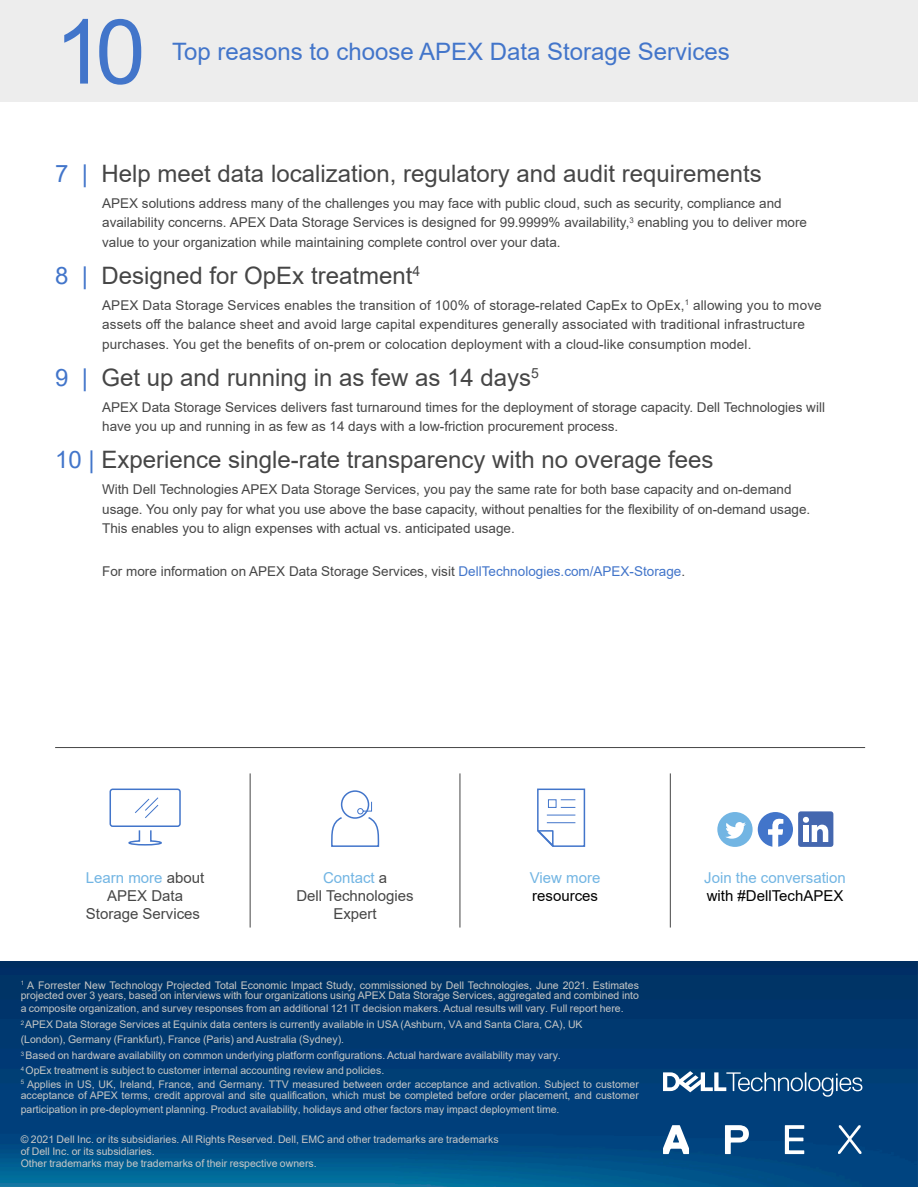
<style>
.page{position:relative;width:918px;height:1188px;background:#fff}
.page>*{position:absolute;margin:0;border:0;box-sizing:border-box;transform-origin:0 0}
.t1{font:90px "Arial";color:#4275ca}
.List_Copy{font:24px "Arial";color:#464646}
.List_item_subheading{font:24px "Arial";color:#464646}
.Conclusion_copy{font:24px "Arial";color:#4275ca}
.t2{font:15px/18px "Arial";color:#464646;text-align:center}
.t3{font:15px/18px "Arial";color:#72b5e3}
.t4{font:15px/18px "Arial";color:#000}
.List_Copy-2{font:13.5px "Arial";color:#464646}
.t5{font:10.5px/16px "Arial";color:#c7c8c6}
.s1{color:#4275ca}
.s2{color:#72b5e3}
.s3{color:#fff}
.s4{color:#000}
</style>
<div class="page">
<img style="left:0;top:961px;width:918px;height:226px">
<svg style="left:758px;top:812px;width:35px;height:35px"></svg>
<div style="left:717px;top:812px;width:36px;height:35px;background:#72b5e3;border-radius:50%"></div>
<svg style="left:725px;top:822px;width:21px;height:17px"></svg>
<div style="left:798px;top:811px;width:35px;height:36px;background:#4467af;border-radius:3px"></div>
<svg style="left:803px;top:817px;width:25px;height:25px"></svg>
<hr style="left:250px;top:773px;width:1px;height:155px;background:#464646">
<hr style="left:460px;top:773px;width:1px;height:155px;background:#464646">
<hr style="left:670px;top:773px;width:1px;height:155px;background:#464646">
<svg style="left:537px;top:788px;width:49px;height:59px"></svg>
<div style="left:341px;top:790px;width:28px;height:29px;border:2px solid #4275ca;border-radius:50%"></div>
<svg style="left:331px;top:801px;width:49px;height:46px"></svg>
<div style="left:110px;top:789px;width:71px;height:38px;border:2px solid #4275ca;border-radius:2px"></div>
<svg style="left:135px;top:797px;width:24px;height:21px"></svg>
<svg style="left:128px;top:830px;width:34px;height:16px"></svg>
<hr style="left:55px;top:747px;width:810px;height:1px;background:#464646">
<div style="left:0;top:0;width:918px;height:101px;background:#ededed"></div>
<svg style="left:663px;top:1125px;width:26px;height:29px"></svg>
<svg style="left:725px;top:1125px;width:24px;height:29px"></svg>
<svg style="left:785px;top:1125px;width:19px;height:29px"></svg>
<svg style="left:838px;top:1125px;width:23px;height:29px"></svg>
<svg style="left:663px;top:1071px;width:199px;height:26px"></svg>
<p class="t1" style="left:54px;top:-10px;width:93px">10</p>
<p class="Conclusion_copy" style="left:172px;top:35px;width:559px">Top reasons to choose APEX Data Storage Services</p>
<p class="List_item_subheading" style="left:55px;top:157px;width:708px"><span class="s1">7 |</span> Help meet data localization, regulatory and audit requirements</p>
<p class="List_Copy-2" style="left:102px;top:194px;width:681px">APEX solutions address many of the challenges you may face with public cloud, such as security, compliance and</p>
<p class="List_Copy-2" style="left:102px;top:213px;width:706px">availability concerns. APEX Data Storage Services is designed for 99.9999% availability,<sup>3</sup> enabling you to deliver more</p>
<p class="List_Copy-2" style="left:102px;top:233px;width:460px">value to your organization while maintaining complete control over your data.</p>
<p class="List_item_subheading" style="left:55px;top:259px;width:367px"><span class="s1">8 |</span> Designed for OpEx treatment<sup>4</sup></p>
<p class="List_Copy-2" style="left:102px;top:296px;width:721px">APEX Data Storage Services enables the transition of 100% of storage-related CapEx to OpEx,<sup>1</sup> allowing you to move</p>
<p class="List_Copy-2" style="left:102px;top:315px;width:704px">assets off the balance sheet and avoid large capital expenditures generally associated with traditional infrastructure</p>
<p class="List_Copy-2" style="left:102px;top:335px;width:651px">purchases. You get the benefits of on-prem or colocation deployment with a cloud-like consumption model.</p>
<p class="List_Copy" style="left:55px;top:361px;width:485px"><span class="s1">9 |</span> Get up and running in as few as 14 days<sup>5</sup></p>
<p class="List_Copy-2" style="left:102px;top:398px;width:724px">APEX Data Storage Services delivers fast turnaround times for the deployment of storage capacity. Dell Technologies will</p>
<p class="List_Copy-2" style="left:102px;top:417px;width:518px">have you up and running in as few as 14 days with a low-friction procurement process.</p>
<p class="List_Copy" style="left:55px;top:443px;width:660px"><span class="s1">10 |</span> Experience single-rate transparency with no overage fees</p>
<p class="List_Copy-2" style="left:102px;top:480px;width:691px">With Dell Technologies APEX Data Storage Services, you pay the same rate for both base capacity and on-demand</p>
<p class="List_Copy-2" style="left:102px;top:500px;width:710px">usage. You only pay for what you use above the base capacity, without penalties for the flexibility of on-demand usage.</p>
<p class="List_Copy-2" style="left:102px;top:519px;width:414px">This enables you to align expenses with actual vs. anticipated usage.</p>
<p class="List_Copy-2" style="left:102px;top:561px;width:585px">For more information on APEX Data Storage Services, visit <span class="s1">DellTechnologies.com/APEX-Storage</span>.</p>
<p class="t2" style="left:86px;top:868px;width:120px"><span class="s2">Learn more</span> about<br>APEX Data<br>Storage Services<span class="s3">]</span></p>
<p class="t2" style="left:296px;top:868px;width:119px"><span class="s2">Contact</span> a<br>Dell Technologies<br>Expert</p>
<p class="t4" style="left:530px;top:868px;width:72px"><span class="s2">View more </span>resources</p>
<p class="t3" style="left:704px;top:868px;width:143px">Join the conversation <span class="s4">with #DellTechAPEX</span></p>
<p class="t5" style="left:21px;top:980px;width:620px;line-height:10.2px"><sup>1</sup> A Forrester New Technology Projected Total Economic Impact Study, commissioned by Dell Technologies, June 2021. Estimates projected over 3 years, based on interviews with four organizations using APEX Data Storage Services, aggregated and combined into</p>
<p class="t5" style="left:21px;top:1000px;width:605px">a composite organization, and survey responses from an additional 121 IT decision makers. Actual results will vary. Full report here.<br><sup>2</sup> APEX Data Storage Services at Equinix data centers is currently available in USA (Ashburn, VA and Santa Clara, CA), UK</p>
<p class="t5" style="left:21px;top:1031px;width:542px">(London), Germany (Frankfurt), France (Paris) and Australia (Sydney).<br><sup>3</sup> Based on hardware availability on common underlying platform configurations. Actual hardware availability may vary.</p>
<p class="t5" style="left:21px;top:1063px;width:620px;line-height:13.8px"><sup>4</sup> OpEx treatment is subject to customer internal accounting review and policies.<br><sup>5</sup> Applies in US, UK, Ireland, France, and Germany. TTV measured between order acceptance and activation. Subject to customer</p>
<p class="t5" style="left:21px;top:1089px;width:620px;line-height:13.8px">acceptance of APEX terms, credit approval and site qualification, which must be completed before order placement, and customer participation in pre-deployment planning. Product availability, holidays and other factors may impact deployment time.</p>
<p class="t5" style="left:21px;top:1133px;width:479px;line-height:12px">© 2021 Dell Inc. or its subsidiaries. All Rights Reserved. Dell, EMC and other trademarks are trademarks of Dell Inc. or its subsidiaries.<br>Other trademarks may be trademarks of their respective owners.</p>
</div>
